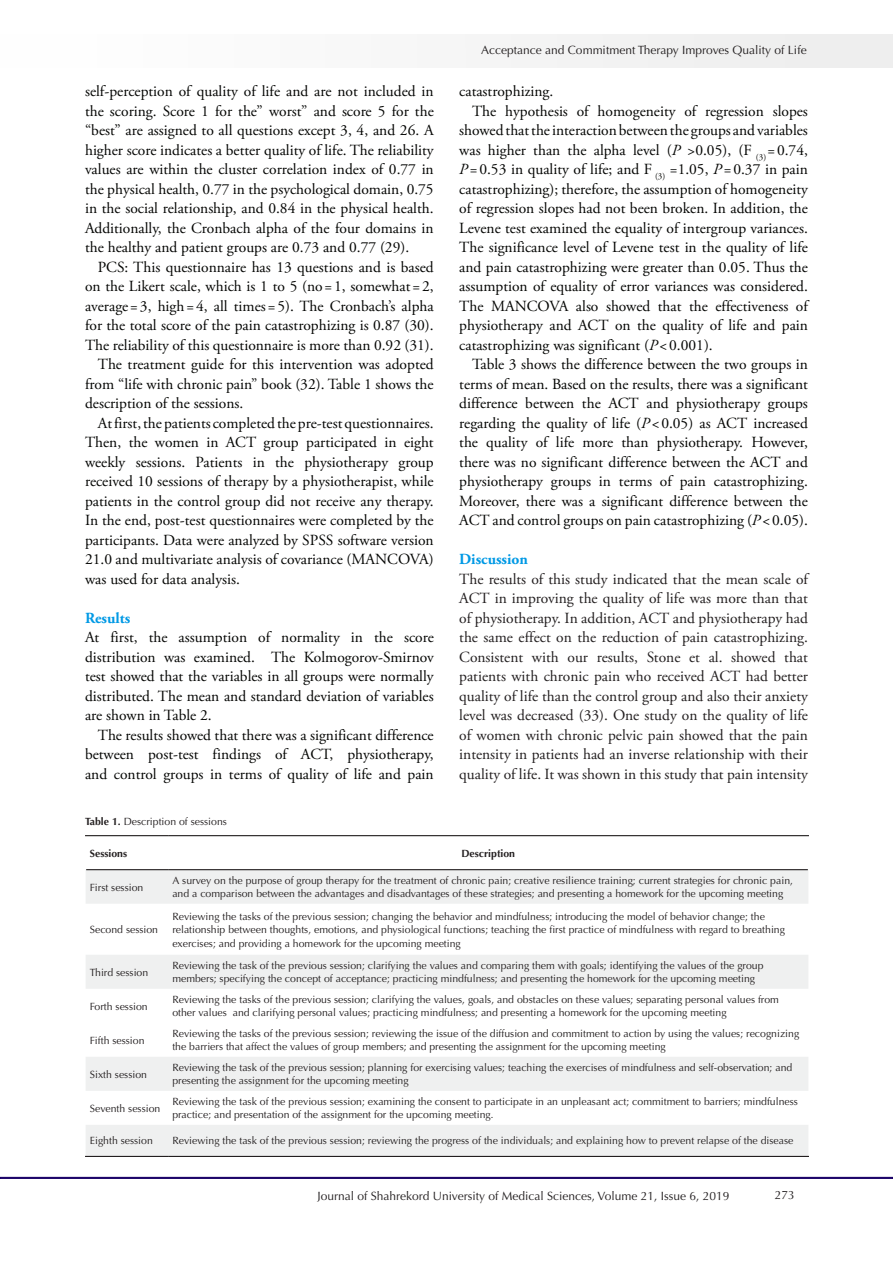
<style>
.page{position:relative;width:893px;height:1263px;background:#fff}
.page>*{position:absolute;margin:0;border:0;box-sizing:border-box;transform-origin:0 0}
.t1{font:15.45px/19.5px "Adobe Garamond Pro";color:#040503;text-align:justify}
.t2{font:15.45px/19.5px "Adobe Garamond Pro";color:#231f20;text-align:justify}
.t3{font:700 15.45px "Adobe Garamond Pro";color:#0099e5}
.t4{font:12px "Optima LT Std";color:#231f20}
.t5{font:10.5px/13.5px "Optima LT Std";color:#231f20}
.t6{font:700 10.5px "Optima LT Std";color:#231f20}
.s1{font-style:italic}
.s2{font-weight:700}
.s3{font-family:"Times New Roman"}
</style>
<div class="page">
<hr style="left:0;top:1177px;width:893px;height:1px;background:#190066">
<div style="left:0;top:35px;width:892px;height:33px;background:#f6f6f6"></div>
<svg style="left:86px;top:870px;width:722px;height:286px"></svg>
<hr style="left:85px;top:835px;width:83px;height:1px;background:#231f20">
<hr style="left:168px;top:835px;width:641px;height:1px;background:#231f20">
<hr style="left:86px;top:869px;width:82px;height:1px;background:#231f20">
<hr style="left:168px;top:869px;width:640px;height:1px;background:#231f20">
<hr style="left:85px;top:1156px;width:83px;height:1px;background:#231f20">
<hr style="left:168px;top:1156px;width:641px;height:1px;background:#231f20">
<p class="t1" style="left:85px;top:82px;width:350px">self-perception of quality of life and are not included in the scoring. Score 1 for the” worst” and score 5 for the “best” are assigned to all questions except 3, 4, and 26. A higher score indicates a better quality of life. The reliability values are within the cluster correlation index of 0.77 in the physical health, 0.77 in the psychological domain, 0.75 in the social relationship, and 0.84 in the physical health.<br>Additionally, the Cronbach alpha of the four domains in the healthy and patient groups are 0.73 and 0.77 (29).</p>
<p class="t1" style="left:85px;top:258px;width:350px;text-indent:13px">PCS: This questionnaire has 13 questions and is based on the Likert scale, which is 1 to 5 (no=1, somewhat = 2, average =3, high= 4, all times= 5). The Cronbach’s alpha for the total score of the pain catastrophizing is 0.87 (30).<br>The reliability of this questionnaire is more than 0.92 (31).</p>
<p class="t1" style="left:85px;top:355px;width:350px;text-indent:13px">The treatment guide for this intervention was adopted from “life with chronic pain” book (32). Table 1 shows the description of the sessions.</p>
<p class="t1" style="left:85px;top:414px;width:350px;text-indent:13px">At first, the patients completed the pre-test questionnaires.<br>Then, the women in ACT group participated in eight weekly sessions. Patients in the physiotherapy group received 10 sessions of therapy by a physiotherapist, while patients in the control group did not receive any therapy.<br>In the end, post-test questionnaires were completed by the participants. Data were analyzed by SPSS software version 21.0 and multivariate analysis of covariance (MANCOVA) was used for data analysis.</p>
<p class="t3" style="left:85px;top:609px;width:47px">Results</p>
<p class="t1" style="left:85px;top:628px;width:350px">At first, the assumption of normality in the score distribution was examined. The Kolmogorov-Smirnov test showed that the variables in all groups were normally distributed. The mean and standard deviation of variables are shown in Table 2.</p>
<p class="t1" style="left:85px;top:726px;width:350px;text-indent:13px">The results showed that there was a significant difference between post-test findings of ACT, physiotherapy, and control groups in terms of quality of life and pain</p>
<p class="t4" style="left:481px;top:43px;width:327px">Acceptance and Commitment Therapy Improves Quality of Life</p>
<p class="t1" style="left:459px;top:82px;width:96px">catastrophizing.</p>
<p class="t1" style="left:459px;top:102px;width:350px;text-indent:13px">The hypothesis of homogeneity of regression slopes showed that the interaction between the groups and variables was higher than the alpha level (<span class="s1">P</span> &gt;0.05), (F <sub>(3)</sub>=0.74, <span class="s1">P</span>= 0.53 in quality of life; and F <sub>(3)</sub> =1.05, <span class="s1">P</span>= 0.37 in pain catastrophizing); therefore, the assumption of homogeneity of regression slopes had not been broken. In addition, the Levene test examined the equality of intergroup variances.<br>The significance level of Levene test in the quality of life and pain catastrophizing were greater than 0.05. Thus the assumption of equality of error variances was considered.<br>The MANCOVA also showed that the effectiveness of physiotherapy and ACT on the quality of life and pain catastrophizing was significant (<span class="s1">P</span>&lt;0.001).</p>
<p class="t1" style="left:459px;top:355px;width:350px;text-indent:13px">Table 3 shows the difference between the two groups in terms of mean. Based on the results, there was a significant difference between the ACT and physiotherapy groups regarding the quality of life (<span class="s1">P</span>&lt;0.05) as ACT increased the quality of life more than physiotherapy. However, there was no significant difference between the ACT and physiotherapy groups in terms of pain catastrophizing.<br>Moreover, there was a significant difference between the ACT and control groups on pain catastrophizing (<span class="s1">P</span>&lt;0.05).</p>
<p class="t3" style="left:459px;top:550px;width:70px">Discussion</p>
<p class="t2" style="left:459px;top:570px;width:350px">The results of this study indicated that the mean scale of ACT in improving the quality of life was more than that of physiotherapy. In addition, ACT and physiotherapy had the same effect on the reduction of pain catastrophizing.<br>Consistent with our results, Stone et al. showed that patients with chronic pain who received ACT had better quality of life than the control group and also their anxiety level was decreased (33). One study on the quality of life of women with chronic pelvic pain showed that the pain intensity in patients had an inverse relationship with their quality of life. It was shown in this study that pain intensity</p>
<p class="t5" style="left:85px;top:815px;width:143px"><span class="s2">Table 1.</span> Description of sessions</p>
<p class="t6" style="left:90px;top:847px;width:39px">Sessions</p>
<p class="t6" style="left:461px;top:847px;width:55px">Description</p>
<p class="t5" style="left:90px;top:880px;width:55px">First session</p>
<p class="t5" style="left:172px;top:874px;width:622px">A survey on the purpose of group therapy for the treatment of chronic pain; creative resilience training; current strategies for chronic pain, and a comparison between the advantages and disadvantages of these strategies; and presenting a homework for the upcoming meeting</p>
<p class="t5" style="left:90px;top:923px;width:70px">Second session</p>
<p class="t5" style="left:172px;top:909px;width:614px">Reviewing the tasks of the previous session; changing the behavior and mindfulness; introducing the model of behavior change; the relationship between thoughts, emotions, and physiological functions; teaching the first practice of mindfulness with regard to breathing exercises; and providing a homework for the upcoming meeting</p>
<p class="t5" style="left:90px;top:965px;width:60px">Third session</p>
<p class="t5" style="left:172px;top:959px;width:593px">Reviewing the task of the previous session; clarifying the values and comparing them with goals; identifying the values of the group members; specifying the concept of acceptance; practicing mindfulness; and presenting the homework for the upcoming meeting</p>
<p class="t5" style="left:90px;top:999px;width:59px">Forth session</p>
<p class="t5" style="left:172px;top:993px;width:608px">Reviewing the tasks of the previous session; clarifying the values, goals, and obstacles on these values; separating personal values from other values and clarifying personal values; practicing mindfulness; and presenting a homework for the upcoming meeting</p>
<p class="t5" style="left:90px;top:1033px;width:56px">Fifth session</p>
<p class="t5" style="left:172px;top:1027px;width:628px">Reviewing the tasks of the previous session; reviewing the issue of the diffusion and commitment to action by using the values; recognizing the barriers that affect the values of group members; and presenting the assignment for the upcoming meeting</p>
<p class="t5" style="left:90px;top:1067px;width:59px">Sixth session</p>
<p class="t5" style="left:172px;top:1061px;width:621px">Reviewing the task of the previous session; planning for exercising values; teaching the exercises of mindfulness and self-observation; and presenting the assignment for the upcoming meeting</p>
<p class="t5" style="left:90px;top:1101px;width:72px">Seventh session</p>
<p class="t5" style="left:172px;top:1095px;width:627px">Reviewing the task of the previous session; examining the consent to participate in an unpleasant act; commitment to barriers; mindfulness practice; and presentation of the assignment for the upcoming meeting<span class="s3">.</span></p>
<p class="t5" style="left:90px;top:1134px;width:65px">Eighth session</p>
<p class="t5" style="left:172px;top:1134px;width:623px">Reviewing the task of the previous session; reviewing the progress of the individuals; and explaining how to prevent relapse of the disease</p>
<p class="t4" style="left:318px;top:1189px;width:413px">Journal of Shahrekord University of Medical Sciences, Volume 21, Issue 6, 2019</p>
<p class="t4" style="left:775px;top:1188px;width:22px">273</p>
</div>
